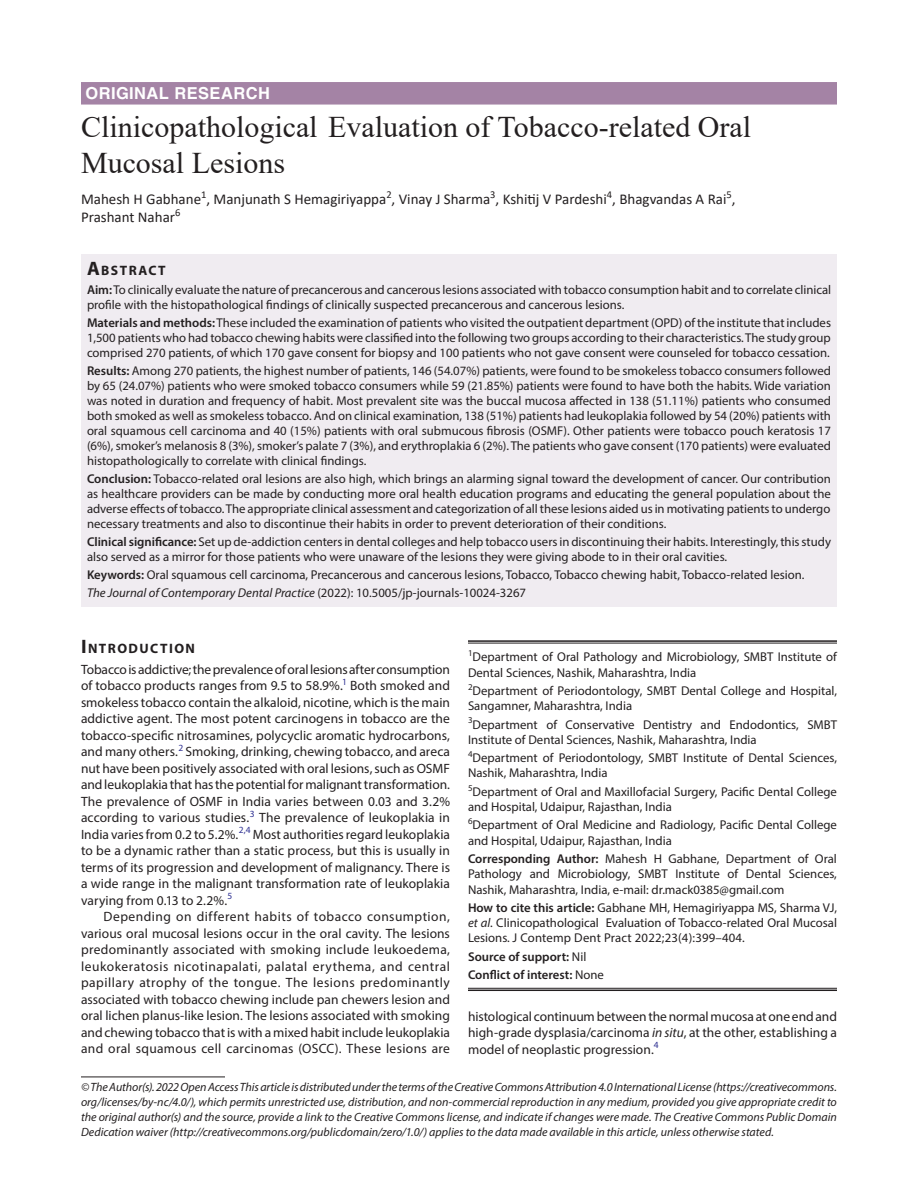
<style>
.page{position:relative;width:918px;height:1188px;background:#fff}
.page>*{position:absolute;margin:0;border:0;box-sizing:border-box;transform-origin:0 0}
.t1{font:30px/36px "Times New Roman";color:#231f20}
.ArticleType{font:700 16.5px "Helvetica LT Std";letter-spacing:.025em;color:#fff}
.AuthorName{font:15px/18px "Calibri";color:#231f20}
.Head-1{font:700 13.65px "Myriad Pro";letter-spacing:.105em;color:#231f20}
.AbstractTitle{font:700 13.65px "Myriad Pro";letter-spacing:.105em;color:#231f20}
.Para-NoIndent{font:13.5px/16.5px "Myriad Pro";letter-spacing:.005em;color:#231f20;text-align:justify}
.Para-Indent{font:13.5px/16.5px "Myriad Pro";letter-spacing:.01em;color:#231f20;text-align:justify}
.Abstract-Para-first{font:12.75px/15px "Myriad Pro";color:#231f20;text-align:justify}
.Affiliation{font:12.75px/15.3px "Myriad Pro";color:#231f20}
.How_to_Cite{font:12.75px/15.3px "Myriad Pro";letter-spacing:.005em;color:#231f20;text-align:justify}
.Corresponding_Author{font:12.75px/15.3px "Myriad Pro";color:#231f20;text-align:justify}
.Keywords{font:12.75px "Myriad Pro";color:#231f20}
.Affiliation-first{font:12.75px/15.3px "Myriad Pro";color:#231f20}
.JT_DOI{font:italic 12.75px "Myriad Pro";color:#231f20}
.COI{font:600 12.75px "Myriad Pro";color:#231f20}
.Source{font:600 12.75px "Myriad Pro";color:#231f20}
.FootNote{font:italic 12px/15px "Myriad Pro";color:#231f20;text-align:justify}
.s1{font-size:19.5px}
.s2{font-weight:600}
.s3{font-style:normal}
.s4{font-style:italic}
.s5{font-weight:400}
</style>
<div class="page">
<div style="left:81px;top:82px;width:756px;height:23px;background:#a483a5"></div>
<div style="left:81px;top:254px;width:756px;height:26px;background:#f0ecf1"></div>
<div style="left:81px;top:279px;width:756px;height:39px;background:#f0ecf1"></div>
<div style="left:81px;top:312px;width:756px;height:54px;background:#f0ecf1"></div>
<div style="left:81px;top:360px;width:756px;height:114px;background:#f0ecf1"></div>
<div style="left:81px;top:468px;width:756px;height:69px;background:#f0ecf1"></div>
<div style="left:81px;top:531px;width:756px;height:39px;background:#f0ecf1"></div>
<div style="left:81px;top:564px;width:756px;height:24px;background:#f0ecf1"></div>
<div style="left:81px;top:582px;width:756px;height:24px;background:#f0ecf1"></div>
<hr style="left:468px;top:640px;width:369px;height:2px;background:#231f20">
<hr style="left:468px;top:643px;width:369px;height:1px;background:#231f20">
<hr style="left:468px;top:988px;width:369px;height:1px;background:#231f20">
<hr style="left:468px;top:990px;width:369px;height:1px;background:#231f20">
<hr style="left:81px;top:1077px;width:144px;height:1px;background:#231f20">
<p class="ArticleType" style="left:86px;top:83px;width:186px">ORIGINAL RESEARCH</p>
<p class="t1" style="left:81px;top:108px;width:672px">Clinicopathological Evaluation of Tobacco-related Oral<br>Mucosal Lesions</p>
<p class="AuthorName" style="left:81px;top:190px;width:656px">Mahesh H Gabhane<sup>1</sup>, Manjunath S Hemagiriyappa<sup>2</sup>, Vinay J Sharma<sup>3</sup>, Kshitij V Pardeshi<sup>4</sup>, Bhagvandas A Rai<sup>5</sup>,<br>Prashant Nahar<sup>6</sup></p>
<p class="AbstractTitle" style="left:87px;top:261px;width:80px"><span class="s1">A</span>BSTRACT</p>
<p class="Abstract-Para-first" style="left:87px;top:282px;width:746px"><span class="s2">Aim:</span> To clinically evaluate the nature of precancerous and cancerous lesions associated with tobacco consumption habit and to correlate clinical profile with the histopathological findings of clinically suspected precancerous and cancerous lesions.</p>
<p class="Abstract-Para-first" style="left:87px;top:315px;width:746px"><span class="s2">Materials and methods:</span> These included the examination of patients who visited the outpatient department (OPD) of the institute that includes 1,500 patients who had tobacco chewing habits were classified into the following two groups according to their characteristics. The study group comprised 270 patients, of which 170 gave consent for biopsy and 100 patients who not gave consent were counseled for tobacco cessation.</p>
<p class="Abstract-Para-first" style="left:87px;top:363px;width:746px"><span class="s2">Results:</span> Among 270 patients, the highest number of patients, 146 (54.07%) patients, were found to be smokeless tobacco consumers followed by 65 (24.07%) patients who were smoked tobacco consumers while 59 (21.85%) patients were found to have both the habits. Wide variation was noted in duration and frequency of habit. Most prevalent site was the buccal mucosa affected in 138 (51.11%) patients who consumed both smoked as well as smokeless tobacco. And on clinical examination, 138 (51%) patients had leukoplakia followed by 54 (20%) patients with oral squamous cell carcinoma and 40 (15%) patients with oral submucous fibrosis (OSMF). Other patients were tobacco pouch keratosis 17 (6%), smoker’s melanosis 8 (3%), smoker’s palate 7 (3%), and erythroplakia 6 (2%). The patients who gave consent (170 patients) were evaluated histopathologically to correlate with clinical findings.</p>
<p class="Abstract-Para-first" style="left:87px;top:471px;width:745px"><span class="s2">Conclusion:</span> Tobacco-related oral lesions are also high, which brings an alarming signal toward the development of cancer. Our contribution as healthcare providers can be made by conducting more oral health education programs and educating the general population about the adverse effects of tobacco. The appropriate clinical assessment and categorization of all these lesions aided us in motivating patients to undergo necessary treatments and also to discontinue their habits in order to prevent deterioration of their conditions.</p>
<p class="Abstract-Para-first" style="left:87px;top:534px;width:746px"><span class="s2">Clinical significance:</span> Set up de-addiction centers in dental colleges and help tobacco users in discontinuing their habits. Interestingly, this study also served as a mirror for those patients who were unaware of the lesions they were giving abode to in their oral cavities.</p>
<p class="Keywords" style="left:87px;top:567px;width:719px"><span class="s2">Keywords:</span> Oral squamous cell carcinoma, Precancerous and cancerous lesions, Tobacco, Tobacco chewing habit, Tobacco-related lesion.</p>
<p class="JT_DOI" style="left:87px;top:585px;width:441px">The Journal of Contemporary Dental Practice <span class="s3">(2022): 10.5005/jp-journals-10024-3267</span></p>
<p class="Head-1" style="left:81px;top:639px;width:116px"><span class="s1">I</span>NTRODUCTION</p>
<p class="Para-NoIndent" style="left:81px;top:661px;width:371px">Tobacco is addictive; the prevalence of oral lesions after consumption of tobacco products ranges from 9.5 to 58.9%.<sup>1</sup> Both smoked and smokeless tobacco contain the alkaloid, nicotine, which is the main addictive agent. The most potent carcinogens in tobacco are the tobacco-specific nitrosamines, polycyclic aromatic hydrocarbons, and many others.<sup>2</sup> Smoking, drinking, chewing tobacco, and areca nut have been positively associated with oral lesions, such as OSMF and leukoplakia that has the potential for malignant transformation.<br>The prevalence of OSMF in India varies between 0.03 and 3.2% according to various studies.<sup>3</sup> The prevalence of leukoplakia in India varies from 0.2 to 5.2%.<sup>2,4</sup> Most authorities regard leukoplakia to be a dynamic rather than a static process, but this is usually in terms of its progression and development of malignancy. There is a wide range in the malignant transformation rate of leukoplakia varying from 0.13 to 2.2%.<sup>5</sup></p>
<p class="Para-Indent" style="left:81px;top:908px;width:371px;text-indent:22px">Depending on different habits of tobacco consumption, various oral mucosal lesions occur in the oral cavity. The lesions predominantly associated with smoking include leukoedema, leukokeratosis nicotinapalati, palatal erythema, and central papillary atrophy of the tongue. The lesions predominantly associated with tobacco chewing include pan chewers lesion and oral lichen planus-like lesion. The lesions associated with smoking and chewing tobacco that is with a mixed habit include leukoplakia and oral squamous cell carcinomas (OSCC). These lesions are</p>
<p class="Affiliation-first" style="left:468px;top:649px;width:371px"><sup>1</sup>Department of Oral Pathology and Microbiology, SMBT Institute of<br>Dental Sciences, Nashik, Maharashtra, India</p>
<p class="Affiliation" style="left:468px;top:683px;width:370px"><sup>2</sup>Department of Periodontology, SMBT Dental College and Hospital,<br>Sangamner, Maharashtra, India</p>
<p class="Affiliation" style="left:468px;top:716px;width:371px"><sup>3</sup>Department of Conservative Dentistry and Endodontics, SMBT<br>Institute of Dental Sciences, Nashik, Maharashtra, India</p>
<p class="Affiliation" style="left:468px;top:750px;width:370px"><sup>4</sup>Department of Periodontology, SMBT Institute of Dental Sciences,<br>Nashik, Maharashtra, India</p>
<p class="Affiliation" style="left:468px;top:784px;width:370px"><sup>5</sup>Department of Oral and Maxillofacial Surgery, Pacific Dental College and Hospital, Udaipur, Rajasthan, India</p>
<p class="Affiliation" style="left:468px;top:817px;width:371px"><sup>6</sup>Department of Oral Medicine and Radiology, Pacific Dental College and Hospital, Udaipur, Rajasthan, India</p>
<p class="Corresponding_Author" style="left:468px;top:851px;width:371px"><span class="s2">Corresponding Author:</span> Mahesh H Gabhane, Department of Oral Pathology and Microbiology, SMBT Institute of Dental Sciences, Nashik, Maharashtra, India, e-mail: dr.mack0385@gmail.com</p>
<p class="How_to_Cite" style="left:468px;top:900px;width:371px"><span class="s2">How to cite this article:</span> Gabhane MH, Hemagiriyappa MS, Sharma VJ, <span class="s4">et al</span>. Clinicopathological Evaluation of Tobacco-related Oral Mucosal Lesions. J Contemp Dent Pract 2022;23(4):399–404.</p>
<p class="Source" style="left:468px;top:948px;width:120px">Source of support: <span class="s5">Nil</span></p>
<p class="COI" style="left:468px;top:967px;width:137px">Conflict of interest: <span class="s5">None</span></p>
<p class="Para-Indent" style="left:468px;top:1008px;width:371px">histological continuum between the normal mucosa at one end and high-grade dysplasia/carcinoma <span class="s4">in situ</span>, at the other, establishing a model of neoplastic progression.<sup>4</sup></p>
<p class="FootNote" style="left:81px;top:1079px;width:758px">© The Author(s). 2022 Open Access This article is distributed under the terms of the Creative Commons Attribution 4.0 International License (https://creativecommons. org/licenses/by-nc/4.0/), which permits unrestricted use, distribution, and non-commercial reproduction in any medium, provided you give appropriate credit to the original author(s) and the source, provide a link to the Creative Commons license, and indicate if changes were made. The Creative Commons Public Domain Dedication waiver (http://creativecommons.org/publicdomain/zero/1.0/) applies to the data made available in this article, unless otherwise stated.</p>
</div>
